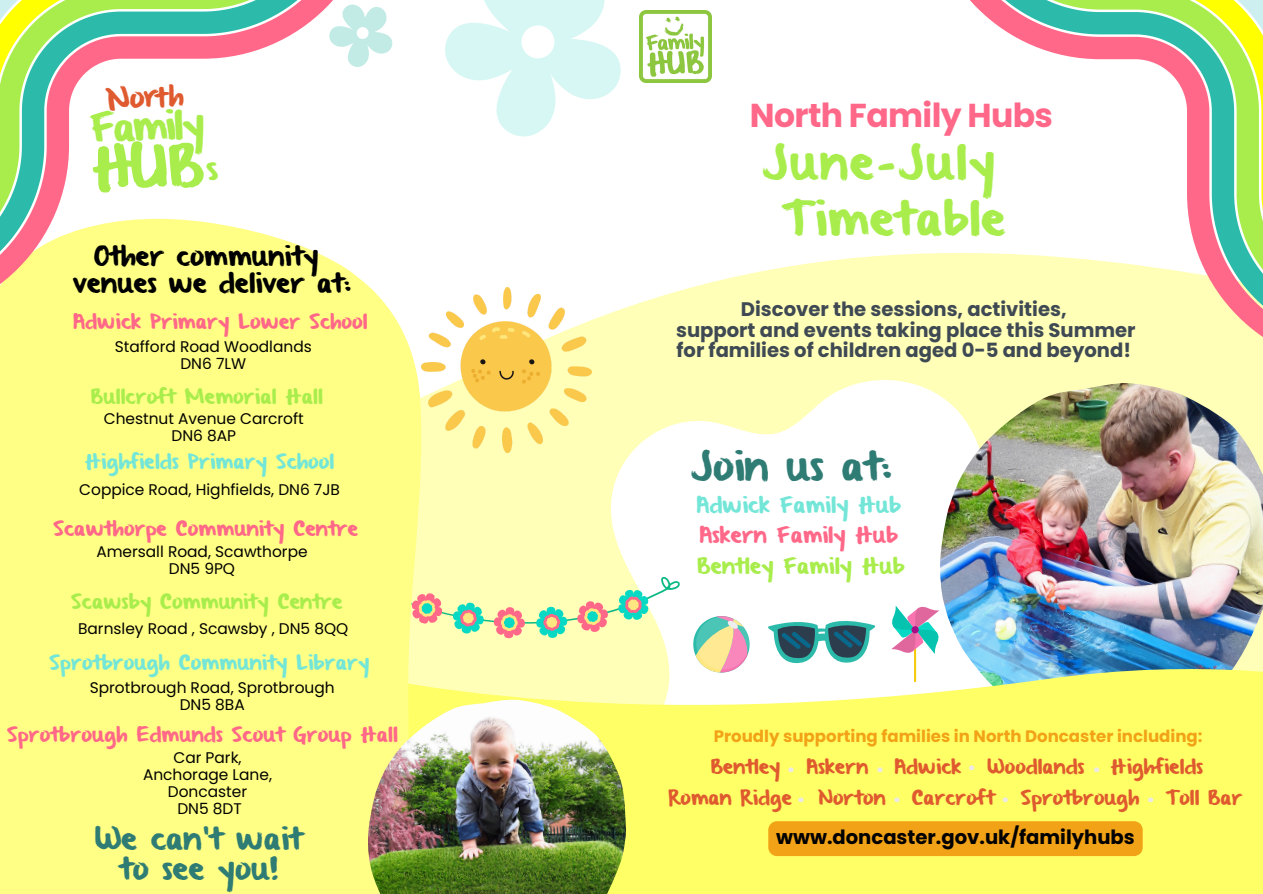
<style>
.page{position:relative;width:1263px;height:894px;background:#fff}
.page>*{position:absolute;margin:0;border:0;box-sizing:border-box;transform-origin:0 0}
.t1{font:39px "From Where You Are";letter-spacing:.04em;color:#a8ed4c}
.t2{font:39px "From Where You Are";letter-spacing:.015em;color:#a8ed4c}
.t3{font:700 33.15px "Poppins";letter-spacing:-.02em;color:#ff6888}
.t4{font:33.15px "From Where You Are";color:#2f7c74}
.t5{font:32.85px "From Where You Are";color:#a8ed4c}
.t6{font:700 25.65px "Poppins";color:#edeae5}
.t7{font:25.35px/30.3px "From Where You Are";color:#2f7c74;text-align:center}
.t8{font:23.4px "From Where You Are";color:#df5b2f}
.t9{font:22.8px "From Where You Are";color:#df5b2f}
.t10{font:22.35px/27px "From Where You Are";color:#000;text-align:center}
.t11{font:700 19.65px/20.2px "Poppins";color:#3f4953;text-align:center}
.t12{font:700 19.65px "Poppins";color:#000}
.t13{font:18.15px "From Where You Are";color:#a8ed4c}
.t14{font:18.15px "From Where You Are";color:#ff6888}
.t15{font:18.15px "From Where You Are";color:#73e6d8}
.t16{font:16.8px "From Where You Are";color:#ff6888}
.t17{font:16.8px "From Where You Are";color:#73e6d8}
.t18{font:16.8px "From Where You Are";color:#a8ed4c}
.t19{font:700 16.65px "Poppins";color:#f2a216}
.t20{font:16.5px "From Where You Are";color:#df5b2f}
.t21{font:15.45px "Poppins";color:#000}
</style>
<div class="page">
<img style="left:436px;top:68px;width:827px;height:825px">
<div style="left:436px;top:425px;width:234px;height:258px;background:#ffffb8"></div>
<svg style="left:436px;top:443px;width:245px;height:199px"></svg>
<div style="left:0;top:294px;width:436px;height:599px;background:#ffff85"></div>
<svg style="left:445px;top:0;width:176px;height:136px"></svg>
<svg style="left:377px;top:7px;width:15px;height:47px"></svg>
<svg style="left:926px;top:68px;width:337px;height:299px;fill:#ffffb8"></svg>
<svg style="left:951px;top:0;width:312px;height:342px;fill:#ffffb8"></svg>
<svg style="left:976px;top:0;width:287px;height:317px"></svg>
<svg style="left:0;top:4px;width:377px;height:315px;fill:#ffff85"></svg>
<svg style="left:0;top:0;width:352px;height:294px;fill:#ffff85"></svg>
<svg style="left:0;top:0;width:327px;height:270px"></svg>
<img style="left:368px;top:699px;width:258px;height:194px">
<img style="left:421px;top:287px;width:170px;height:165px">
<svg style="left:765px;top:615px;width:113px;height:48px"></svg>
<svg style="left:693px;top:615px;width:57px;height:58px"></svg>
<hr style="left:914px;top:629px;width:2px;height:52px;background:#f3cb09">
<svg style="left:890px;top:604px;width:50px;height:50px"></svg>
<img style="left:640px;top:10px;width:72px;height:72px">
<div style="left:768px;top:821px;width:375px;height:34px;background:#f2a216"></div>
<svg style="left:105px;top:84px;width:25px;height:27px"></svg>
<svg style="left:144px;top:89px;width:16px;height:19px"></svg>
<svg style="left:92px;top:139px;width:127px;height:54px"></svg>
<p class="t8" style="left:130px;top:86px;width:17px">o</p>
<p class="t9" style="left:156px;top:86px;width:30px">th</p>
<p class="t5" style="left:89px;top:112px;width:117px;rotate:-2deg">Family</p>
<p class="t10" style="left:73px;top:244px;width:279px">Other community venues we deliver at:</p>
<p class="t16" style="left:73px;top:313px;width:296px">Adwick Primary Lower School</p>
<p class="t21" style="left:115px;top:336px;width:199px">Stafford Road Woodlands</p>
<p class="t21" style="left:180px;top:352px;width:67px">DN6 7LW</p>
<p class="t18" style="left:91px;top:388px;width:234px">Bullcroft Memorial Hall</p>
<p class="t21" style="left:104px;top:408px;width:201px">Chestnut Avenue Carcroft</p>
<p class="t21" style="left:172px;top:425px;width:66px">DN6 8AP</p>
<p class="t17" style="left:85px;top:453px;width:251px">Highfields Primary School</p>
<p class="t21" style="left:79px;top:478px;width:262px">Coppice Road, Highfields, DN6 7JB</p>
<p class="t16" style="left:53px;top:520px;width:306px">Scawthorpe Community Centre</p>
<h4 class="t21" style="left:96px;top:540px;width:213px">Amersall Road, Scawthorpe</h4>
<h5 class="t21" style="left:169px;top:557px;width:68px">DN5 9PQ</h5>
<p class="t18" style="left:71px;top:592px;width:273px">Scawsby Community Centre</p>
<h6 class="t21" style="left:78px;top:617px;width:272px">Barnsley Road , Scawsby , DN5 8QQ</h6>
<p class="t17" style="left:50px;top:654px;width:322px">Sprotbrough Community Library</p>
<p class="t21" style="left:90px;top:676px;width:246px">Sprotbrough Road, Sprotbrough</p>
<h3 class="t21" style="left:180px;top:693px;width:67px">DN5 8BA</h3>
<h3 class="t16" style="left:7px;top:725px;width:392px">Sprotbrough Edmunds Scout Group Hall</h3>
<p class="t21" style="left:173px;top:746px;width:70px">Car Park,</p>
<p class="t21" style="left:143px;top:763px;width:131px">Anchorage Lane,</p>
<p class="t21" style="left:168px;top:780px;width:81px">Doncaster</p>
<p class="t21" style="left:177px;top:797px;width:66px">DN5 8DT</p>
<p class="t7" style="left:95px;top:825px;width:209px">We can’t wait to see you!</p>
<p class="t3" style="left:750px;top:93px;width:305px">North Family Hubs</p>
<p class="t1" style="left:762px;top:144px;width:235px">June-July</p>
<p class="t2" style="left:781px;top:199px;width:226px">Timetable</p>
<p class="t11" style="left:676px;top:299px;width:461px">Discover the sessions, activities,<br>support and events taking place this Summer for families of children aged 0-5 and beyond!</p>
<p class="t4" style="left:691px;top:450px;width:203px">Join us at:</p>
<p class="t15" style="left:696px;top:496px;width:206px">Adwick Family Hub</p>
<p class="t14" style="left:699px;top:526px;width:200px">Askern Family Hub</p>
<p class="t13" style="left:697px;top:557px;width:209px">Bentley Family Hub</p>
<p class="t19" style="left:714px;top:724px;width:490px">Proudly supporting families in North Doncaster including:</p>
<p class="t20" style="left:711px;top:758px;width:71px">Bentley</p>
<p class="t6" style="left:788px;top:744px;width:9px">.</p>
<p class="t20" style="left:806px;top:758px;width:63px">Askern</p>
<p class="t6" style="left:876px;top:744px;width:9px">.</p>
<p class="t20" style="left:894px;top:758px;width:69px">Adwick</p>
<p class="t20" style="left:988px;top:758px;width:98px">Woodlands</p>
<p class="t20" style="left:1111px;top:758px;width:94px">Highfields</p>
<p class="t6" style="left:968px;top:742px;width:9px">.</p>
<p class="t6" style="left:1093px;top:744px;width:9px">.</p>
<p class="t20" style="left:668px;top:789px;width:125px">Roman Ridge</p>
<p class="t20" style="left:818px;top:789px;width:69px">Norton</p>
<p class="t20" style="left:912px;top:789px;width:85px">Carcroft</p>
<p class="t20" style="left:1021px;top:789px;width:120px">Sprotbrough</p>
<p class="t20" style="left:1165px;top:789px;width:79px">Toll Bar</p>
<h3 class="t6" style="left:797px;top:775px;width:9px">.</h3>
<p class="t6" style="left:893px;top:775px;width:9px">.</p>
<p class="t6" style="left:1002px;top:774px;width:9px">.</p>
<p class="t6" style="left:1147px;top:775px;width:9px">.</p>
<p class="t12" style="left:776px;top:823px;width:360px">www.doncaster.gov.uk/familyhubs</p>
</div>
